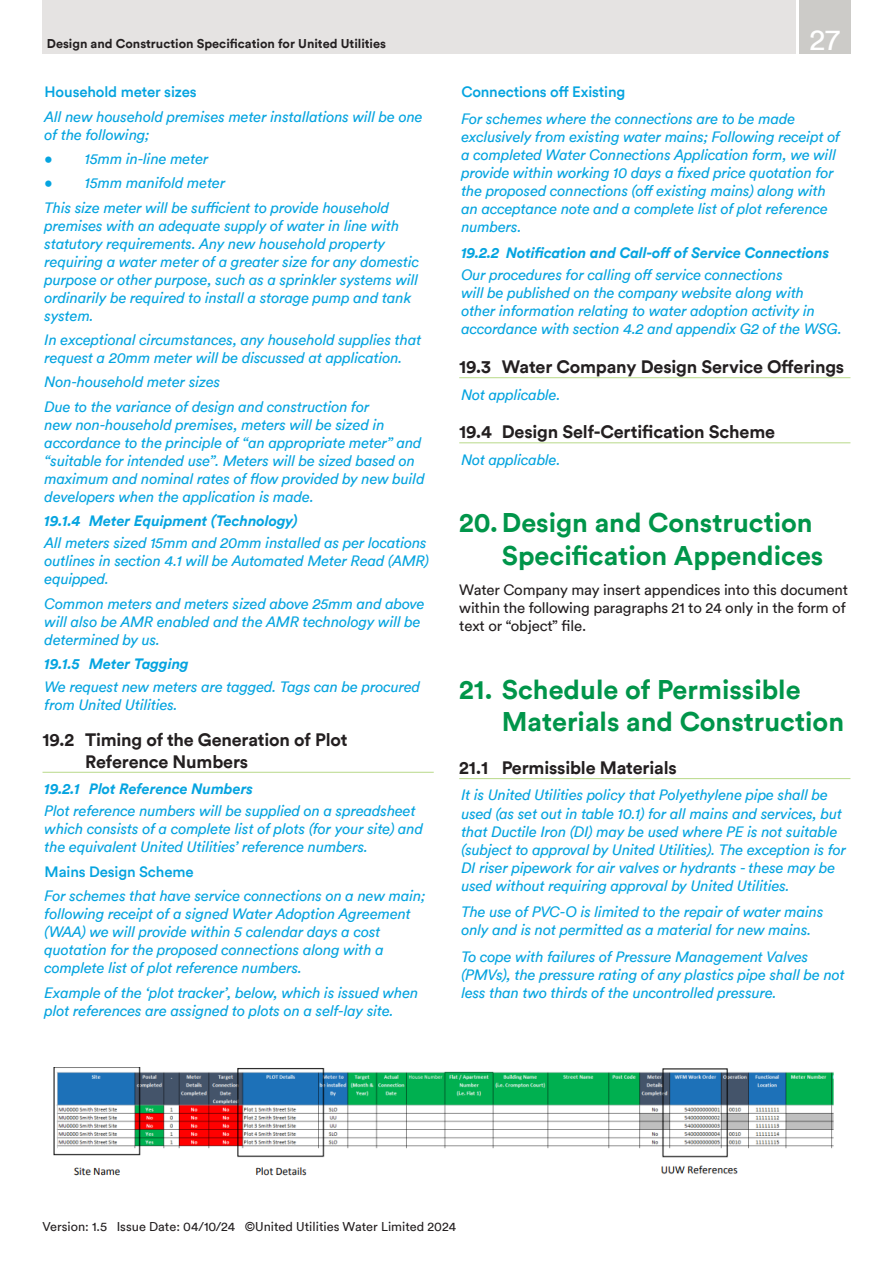
<style>
.page{position:relative;width:893px;height:1263px;background:#fff}
.page>*{position:absolute;margin:0;border:0;box-sizing:border-box;transform-origin:0 0}
.t1{font:30px "Circular TT";color:#fff}
.t2{font:700 27px/32.4px "Circular TT";color:#00954a}
.t3{font:700 18px/21.6px "Circular TT";letter-spacing:-.01em;color:#231f20}
.t4{font:italic 15px/18px "Circular TT";letter-spacing:-.01em;color:#05a4e0}
.t5{font:italic 700 15px "Circular TT";letter-spacing:-.01em;color:#05a4e0}
.t6{font:15px/18px "Circular TT";letter-spacing:-.01em;color:#231f20}
.t7{font:500 15px "Circular TT";letter-spacing:-.01em;color:#05a4e0}
.t8{font:12.75px "Circular TT";color:#231f20}
.t9{font:700 12.75px "Circular TT";color:#231f20}
</style>
<div class="page">
<div style="left:43px;top:0;width:753px;height:54px;background:#e5e3e2"></div>
<div style="left:799px;top:0;width:51px;height:54px;background:#cccbc8"></div>
<hr style="left:43px;top:772px;width:391px;height:1px;background:#b8d989">
<hr style="left:459px;top:377px;width:391px;height:1px;background:#b8d989">
<hr style="left:459px;top:442px;width:391px;height:1px;background:#b8d989">
<hr style="left:459px;top:778px;width:391px;height:1px;background:#b8d989">
<img style="left:53px;top:1067px;width:781px;height:109px">
<p class="t9" style="left:47px;top:35px;width:341px">Design and Construction Specification for United Utilities</p>
<h1 class="t1" style="left:809px;top:21px;width:32px">27</h1>
<p class="t7" style="left:45px;top:82px;width:154px">Household meter sizes</p>
<p class="t4" style="left:45px;top:107px;width:380px">All new household premises meter installations will be one of the following;</p>
<p class="t4" style="left:45px;top:149px;width:165px">• 15mm in-line meter</p>
<p class="t4" style="left:45px;top:171px;width:346px;line-height:24.3px">• 15mm manifold meter<br>This size meter will be sufficient to provide household</p>
<p class="t4" style="left:45px;top:216px;width:376px">premises with an adequate supply of water in line with statutory requirements. Any new household property requiring a water meter of a greater size for any domestic purpose or other purpose, such as a sprinkler systems will ordinarily be required to install a storage pump and tank system.</p>
<p class="t4" style="left:45px;top:331px;width:378px">In exceptional circumstances, any household supplies that request a 20mm meter will be discussed at application.</p>
<p class="t4" style="left:45px;top:370px;width:326px;line-height:24.3px">Non-household meter sizes<br>Due to the variance of design and construction for</p>
<p class="t4" style="left:45px;top:415px;width:382px">new non-household premises, meters will be sized in accordance to the principle of “an appropriate meter” and “suitable for intended use”. Meters will be sized based on maximum and nominal rates of flow provided by new build developers when the application is made.</p>
<p class="t5" style="left:45px;top:511px;width:255px">19.1.4 Meter Equipment (Technology)</p>
<p class="t4" style="left:45px;top:534px;width:386px">All meters sized 15mm and 20mm installed as per locations outlines in section 4.1 will be Automated Meter Read (AMR) equipped.</p>
<p class="t4" style="left:45px;top:594px;width:382px">Common meters and meters sized above 25mm and above will also be AMR enabled and the AMR technology will be determined by us.</p>
<p class="t5" style="left:45px;top:654px;width:146px">19.1.5 Meter Tagging</p>
<p class="t4" style="left:45px;top:677px;width:377px">We request new meters are tagged. Tags can be procured from United Utilities.</p>
<p class="t3" style="left:85px;top:728px;width:264px;text-indent:-43px">19.2 Timing of the Generation of Plot<br>Reference Numbers</p>
<p class="t5" style="left:45px;top:779px;width:210px">19.2.1 Plot Reference Numbers</p>
<p class="t4" style="left:45px;top:802px;width:380px">Plot reference numbers will be supplied on a spreadsheet which consists of a complete list of plots (for your site) and the equivalent United Utilities’ reference numbers.</p>
<p class="t7" style="left:45px;top:862px;width:150px">Mains Design Scheme</p>
<p class="t4" style="left:45px;top:887px;width:383px">For schemes that have service connections on a new main; following receipt of a signed Water Adoption Agreement (WAA) we will provide within 5 calendar days a cost quotation for the proposed connections along with a complete list of plot reference numbers.</p>
<p class="t4" style="left:45px;top:983px;width:375px">Example of the ‘plot tracker’, below, which is issued when plot references are assigned to plots on a self-lay site.</p>
<p class="t7" style="left:461px;top:82px;width:165px">Connections off Existing</p>
<p class="t4" style="left:461px;top:109px;width:380px">For schemes where the connections are to be made exclusively from existing water mains; Following receipt of a completed Water Connections Application form, we will provide within working 10 days a fixed price quotation for the proposed connections (off existing mains) along with an acceptance note and a complete list of plot reference numbers.</p>
<p class="t5" style="left:461px;top:243px;width:369px">19.2.2 Notification and Call-off of Service Connections</p>
<p class="t4" style="left:461px;top:266px;width:382px">Our procedures for calling off service connections<br>will be published on the company website along with other information relating to water adoption activity in accordance with section 4.2 and appendix G2 of the WSG.</p>
<p class="t3" style="left:459px;top:356px;width:386px">19.3 Water Company Design Service Offerings</p>
<p class="t4" style="left:461px;top:385px;width:101px">Not applicable.</p>
<p class="t3" style="left:459px;top:421px;width:317px">19.4 Design Self-Certification Scheme</p>
<p class="t4" style="left:461px;top:450px;width:101px">Not applicable.</p>
<h2 class="t2" style="left:502px;top:506px;width:323px;text-indent:-43px">20.Design and Construction<br>Specification Appendices</h2>
<p class="t6" style="left:459px;top:581px;width:390px">Water Company may insert appendices into this document within the following paragraphs 21 to 24 only in the form of text or “object” file.</p>
<h2 class="t2" style="left:502px;top:672px;width:344px;text-indent:-43px">21. Schedule of Permissible<br>Materials and Construction</h2>
<p class="t3" style="left:459px;top:756px;width:219px">21.1 Permissible Materials</p>
<p class="t4" style="left:461px;top:786px;width:386px">It is United Utilities policy that Polyethylene pipe shall be used (as set out in table 10.1) for all mains and services, but that Ductile Iron (DI) may be used where PE is not suitable (subject to approval by United Utilities). The exception is for DI riser pipework for air valves or hydrants - these may be used without requiring approval by United Utilities.</p>
<p class="t4" style="left:461px;top:902px;width:364px">The use of PVC-O is limited to the repair of water mains only and is not permitted as a material for new mains.</p>
<p class="t4" style="left:461px;top:947px;width:385px">To cope with failures of Pressure Management Valves (PMVs), the pressure rating of any plastics pipe shall be not less than two thirds of the uncontrolled pressure.</p>
<p class="t8" style="left:43px;top:1218px;width:415px">Version: 1.5 Issue Date: 04/10/24 ©United Utilities Water Limited 2024</p>
</div>
